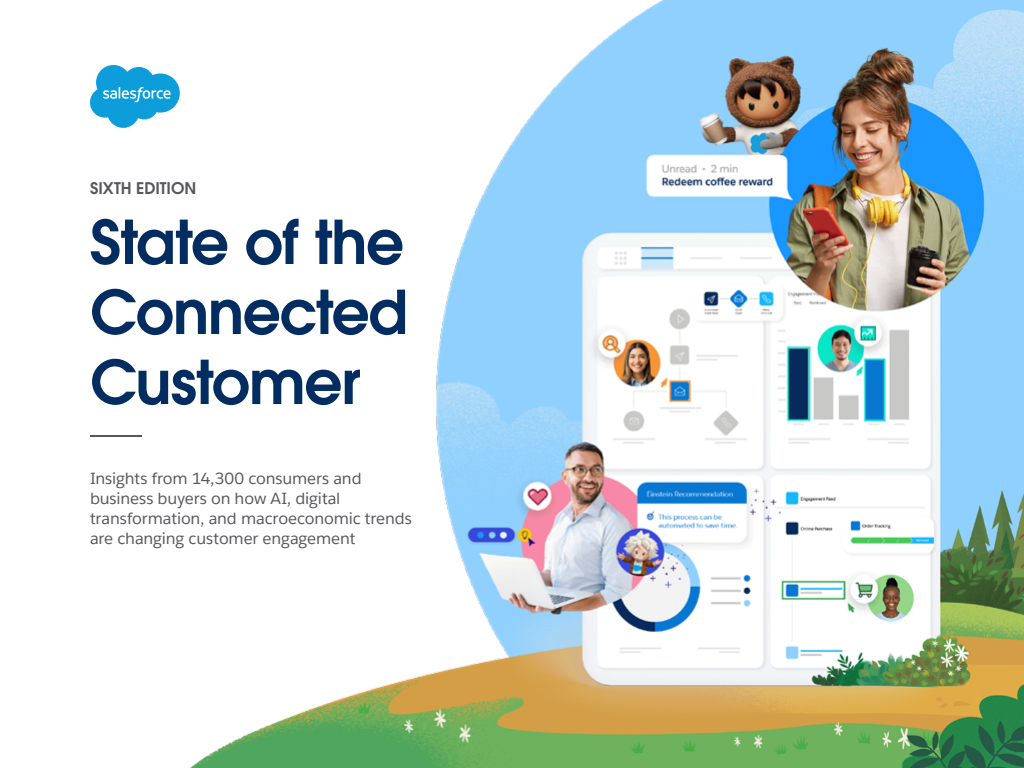
<style>
.page{position:relative;width:1024px;height:768px;background:#fff}
.page>*{position:absolute;margin:0;border:0;box-sizing:border-box;transform-origin:0 0}
.t1{font:60px/70px "Avant Garde For Salesforce Dm";letter-spacing:-.025em;color:#032d60;text-align:justify}
.t2{font:16px/20px "Salesforce Sans";letter-spacing:-.01em;color:#59575c}
.t3{font:600 16px "ITC Avant Garde Std";color:#59575c}
</style>
<div class="page">
<img style="left:190px;top:0;width:834px;height:768px">
<hr style="left:90px;top:435px;width:52px;height:2px;background:#59575c">
<svg style="left:90px;top:65px;width:90px;height:63px"></svg>
<p class="t3" style="left:90px;top:178px;width:108px">SIXTH EDITION</p>
<h1 class="t1" style="left:90px;top:206px;width:319px">State of the Connected Customer</h1>
<p class="t2" style="left:90px;top:468px;width:323px">Insights from 14,300 consumers and business buyers on how AI, digital transformation, and macroeconomic trends are changing customer engagement</p>
</div>
